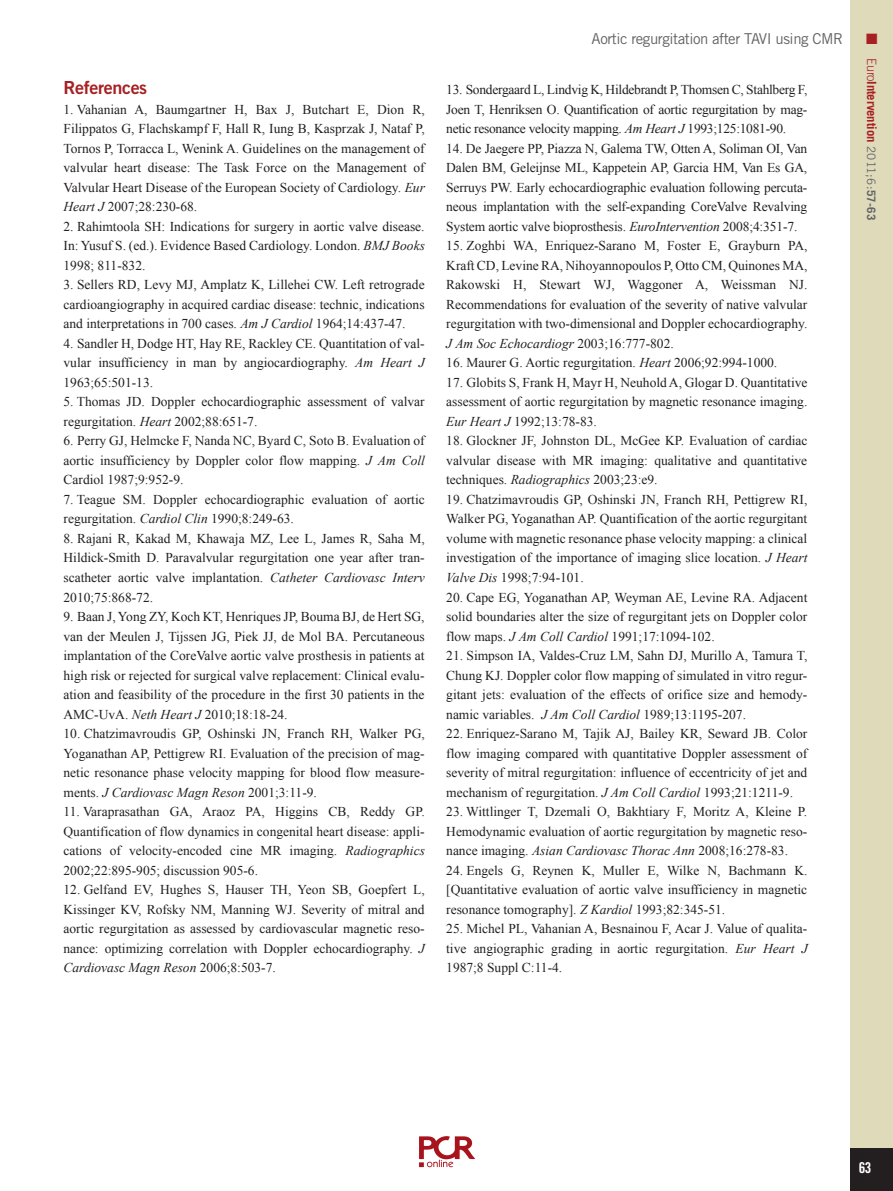
<style>
.page{position:relative;width:893px;height:1191px;background:#fff}
.page>*{position:absolute;margin:0;border:0;box-sizing:border-box;transform-origin:0 0}
.t1{font:18px "Trade Gothic LT Std Bd 2";letter-spacing:-.02em;color:#a72023}
.t2{font:15px "Trade Gothic LT Std";letter-spacing:-.03em;color:#636366}
.t3{font:15px "Trade Gothic LT Std Bd Cn 20";color:#fff}
.t4{font:15px "Zapf Dingbats ITC";color:#a72023}
.t5{font:13.5px/19.5px "Times New Roman";color:#231f20;text-align:justify}
.t6{font:700 12.75px "Trade Gothic LT Std";letter-spacing:-.01em;color:#a72023}
.s1{font-style:italic}
.s2{font-weight:300}
.s3{font-weight:400;font-size:11.7px;color:#636366}
.s4{font-size:11.7px;color:#636366}
</style>
<div class="page">
<img style="left:419px;top:1136px;width:56px;height:32px">
<div style="left:850px;top:0;width:43px;height:1191px;background:#dedaba"></div>
<div style="left:850px;top:1148px;width:43px;height:43px;background:#231f20"></div>
<h1 class="t1" style="left:64px;top:81px;width:85px">References</h1>
<p class="t5" style="left:64px;top:101px;width:363px">1. Vahanian A, Baumgartner H, Bax J, Butchart E, Dion R, Filippatos G, Flachskampf F, Hall R, Iung B, Kasprzak J, Nataf P, Tornos P, Torracca L, Wenink A. Guidelines on the management of valvular heart disease: The Task Force on the Management of Valvular Heart Disease of the European Society of Cardiology. <span class="s1">Eur Heart J</span> 2007;28:230-68.</p>
<p class="t5" style="left:64px;top:218px;width:363px">2. Rahimtoola SH: Indications for surgery in aortic valve disease.<br>In: Yusuf S. (ed.). Evidence Based Cardiology. London. <span class="s1">BMJ Books </span>1998; 811-832.</p>
<p class="t5" style="left:64px;top:276px;width:363px">3. Sellers RD, Levy MJ, Amplatz K, Lillehei CW. Left retrograde cardioangiography in acquired cardiac disease: technic, indications and interpretations in 700 cases. <span class="s1">Am J Cardiol</span> 1964;14:437-47.</p>
<p class="t5" style="left:64px;top:335px;width:363px">4. Sandler H, Dodge HT, Hay RE, Rackley CE. Quantitation of val&shy;vular insufficiency in man by angiocardiography. <span class="s1">Am Heart J </span>1963;65:501-13.</p>
<p class="t5" style="left:64px;top:393px;width:363px">5. Thomas JD. Doppler echocardiographic assessment of valvar regurgitation. <span class="s1">Heart</span> 2002;88:651-7.</p>
<p class="t5" style="left:64px;top:432px;width:363px">6. Perry GJ, Helmcke F, Nanda NC, Byard C, Soto B. Evaluation of aortic insufficiency by Doppler color flow mapping. <span class="s1">J Am Coll </span>Cardiol 1987;9:952-9.</p>
<p class="t5" style="left:64px;top:491px;width:363px">7. Teague SM. Doppler echocardiographic evaluation of aortic regurgitation. <span class="s1">Cardiol Clin</span> 1990;8:249-63.</p>
<p class="t5" style="left:64px;top:530px;width:363px">8. Rajani R, Kakad M, Khawaja MZ, Lee L, James R, Saha M, Hildick-Smith D. Paravalvular regurgitation one year after tran&shy;scatheter aortic valve implantation. <span class="s1">Catheter Cardiovasc Interv </span>2010;75:868-72.</p>
<p class="t5" style="left:64px;top:608px;width:363px">9. Baan J, Yong ZY, Koch KT, Henriques JP, Bouma BJ, de Hert SG, van der Meulen J, Tijssen JG, Piek JJ, de Mol BA. Percutaneous implantation of the CoreValve aortic valve prosthesis in patients at high risk or rejected for surgical valve replacement: Clinical evalu&shy;ation and feasibility of the procedure in the first 30 patients in the AMC-UvA. <span class="s1">Neth Heart J</span> 2010;18:18-24.</p>
<p class="t5" style="left:64px;top:725px;width:363px">10. Chatzimavroudis GP, Oshinski JN, Franch RH, Walker PG, Yoganathan AP, Pettigrew RI. Evaluation of the precision of mag&shy;netic resonance phase velocity mapping for blood flow measure&shy;ments. <span class="s1">J Cardiovasc Magn Reson</span> 2001;3:11-9.</p>
<p class="t5" style="left:64px;top:803px;width:363px">11. Varaprasathan GA, Araoz PA, Higgins CB, Reddy GP.<br>Quantification of flow dynamics in congenital heart disease: appli&shy;cations of velocity-encoded cine MR imaging. <span class="s1">Radiographics </span>2002;22:895-905; discussion 905-6.</p>
<p class="t5" style="left:64px;top:881px;width:363px">12. Gelfand EV, Hughes S, Hauser TH, Yeon SB, Goepfert L, Kissinger KV, Rofsky NM, Manning WJ. Severity of mitral and aortic regurgitation as assessed by cardiovascular magnetic reso&shy;nance: optimizing correlation with Doppler echocardiography. <span class="s1">J Cardiovasc Magn Reson</span> 2006;8:503-7.</p>
<p class="t2" style="left:592px;top:33px;width:253px">Aortic regurgitation after TAVI using CMR</p>
<p class="t4" style="left:866px;top:33px;width:13px">■</p>
<p class="t6" style="left:877px;top:58px;width:164px;rotate:90deg"><span class="s2">Euro</span>Intervention <span class="s3">2011;6:</span><span class="s4">57-63</span></p>
<p class="t5" style="left:446px;top:81px;width:363px">13. Sondergaard L, Lindvig K, Hildebrandt P, Thomsen C, Stahlberg F, Joen T, Henriksen O. Quantification of aortic regurgitation by mag&shy;netic resonance velocity mapping. <span class="s1">Am Heart J</span> 1993;125:1081-90.</p>
<p class="t5" style="left:446px;top:140px;width:363px">14. De Jaegere PP, Piazza N, Galema TW, Otten A, Soliman OI, Van Dalen BM, Geleijnse ML, Kappetein AP, Garcia HM, Van Es GA, Serruys PW. Early echocardiographic evaluation following percuta&shy;neous implantation with the self-expanding CoreValve Revalving System aortic valve bioprosthesis. <span class="s1">EuroIntervention</span> 2008;4:351-7.</p>
<p class="t5" style="left:446px;top:237px;width:363px">15. Zoghbi WA, Enriquez-Sarano M, Foster E, Grayburn PA, Kraft CD, Levine RA, Nihoyannopoulos P, Otto CM, Quinones MA, Rakowski H, Stewart WJ, Waggoner A, Weissman NJ.<br>Recommendations for evaluation of the severity of native valvular regurgitation with two-dimensional and Doppler echocardiography.<br><span class="s1">J Am Soc Echocardiogr</span> 2003;16:777-802.</p>
<p class="t5" style="left:446px;top:354px;width:333px">16. Maurer G. Aortic regurgitation. <span class="s1">Heart</span> 2006;92:994-1000.</p>
<p class="t5" style="left:446px;top:374px;width:363px">17. Globits S, Frank H, Mayr H, Neuhold A, Glogar D. Quantitative assessment of aortic regurgitation by magnetic resonance imaging.<br><span class="s1">Eur Heart J</span> 1992;13:78-83.</p>
<p class="t5" style="left:446px;top:432px;width:363px">18. Glockner JF, Johnston DL, McGee KP. Evaluation of cardiac valvular disease with MR imaging: qualitative and quantitative techniques. <span class="s1">Radiographics</span> 2003;23:e9.</p>
<p class="t5" style="left:446px;top:491px;width:363px">19. Chatzimavroudis GP, Oshinski JN, Franch RH, Pettigrew RI, Walker PG, Yoganathan AP. Quantification of the aortic regurgitant volume with magnetic resonance phase velocity mapping: a clinical investigation of the importance of imaging slice location. <span class="s1">J Heart Valve Dis</span> 1998;7:94-101.</p>
<p class="t5" style="left:446px;top:588px;width:363px">20. Cape EG, Yoganathan AP, Weyman AE, Levine RA. Adjacent solid boundaries alter the size of regurgitant jets on Doppler color flow maps. <span class="s1">J Am Coll Cardiol</span> 1991;17:1094-102.</p>
<p class="t5" style="left:446px;top:647px;width:363px">21. Simpson IA, Valdes-Cruz LM, Sahn DJ, Murillo A, Tamura T, Chung KJ. Doppler color flow mapping of simulated in vitro regur&shy;gitant jets: evaluation of the effects of orifice size and hemody&shy;namic variables. <span class="s1">J Am Coll Cardiol</span> 1989;13:1195-207.</p>
<p class="t5" style="left:446px;top:725px;width:363px">22. Enriquez-Sarano M, Tajik AJ, Bailey KR, Seward JB. Color flow imaging compared with quantitative Doppler assessment of severity of mitral regurgitation: influence of eccentricity of jet and mechanism of regurgitation. <span class="s1">J Am Coll Cardiol</span> 1993;21:1211-9.</p>
<p class="t5" style="left:446px;top:803px;width:363px">23. Wittlinger T, Dzemali O, Bakhtiary F, Moritz A, Kleine P.<br>Hemodynamic evaluation of aortic regurgitation by magnetic reso&shy;nance imaging. <span class="s1">Asian Cardiovasc Thorac Ann</span> 2008;16:278-83.</p>
<p class="t5" style="left:446px;top:861px;width:363px">24. Engels G, Reynen K, Muller E, Wilke N, Bachmann K. [Quantitative evaluation of aortic valve insufficiency in magnetic resonance tomography]. <span class="s1">Z Kardiol</span> 1993;82:345-51.</p>
<p class="t5" style="left:446px;top:920px;width:363px">25. Michel PL, Vahanian A, Besnainou F, Acar J. Value of qualita&shy;tive angiographic grading in aortic regurgitation. <span class="s1">Eur Heart J </span>1987;8 Suppl C:11-4.</p>
<p class="t3" style="left:859px;top:1162px;width:14px">63</p>
</div>
